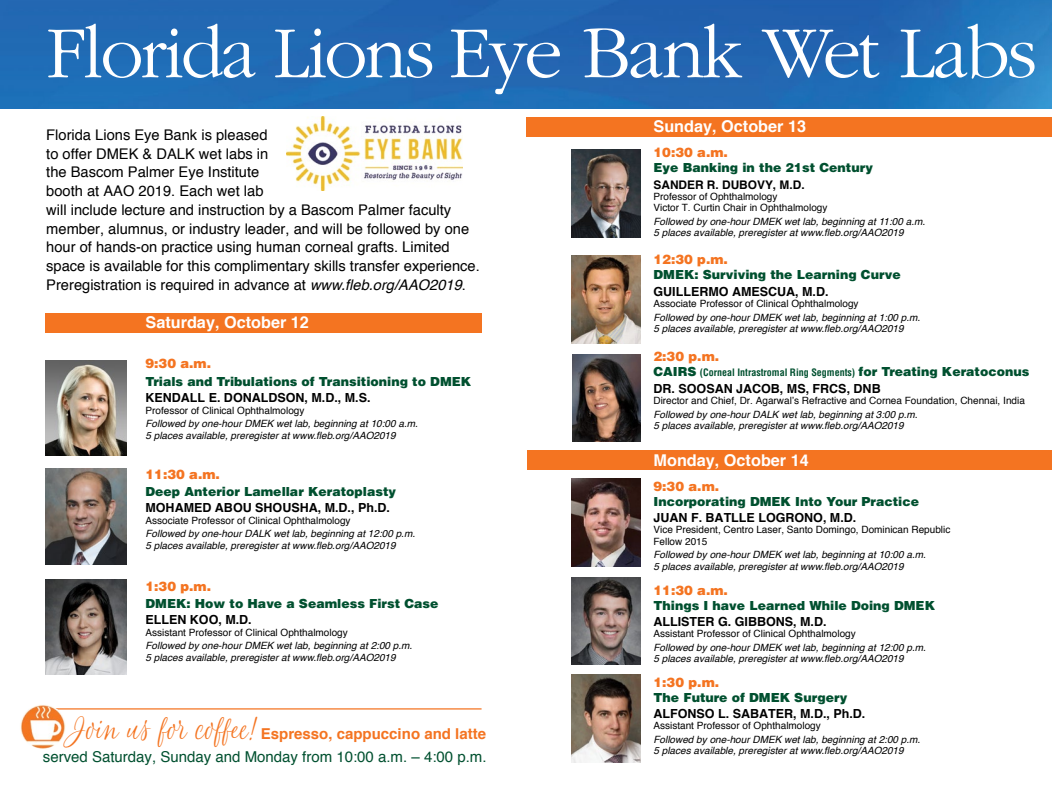
<style>
.page{position:relative;width:1052px;height:805px;background:#fff}
.page>*{position:absolute;margin:0;border:0;box-sizing:border-box;transform-origin:0 0}
.t1{font:300 76.25px "Garamond";letter-spacing:-.035em;color:#fff}
.t2{font:700 16.25px "Helvetica";color:#fff}
.t3{font:15px/22.5px "Helvetica";color:#00502f;text-align:right}
.t4{font:14.75px/18.8px "Helvetica";color:#000}
.t5{font:900 13.12px "Helvetica";color:#f47421}
.t6{font:900 12.5px "Helvetica";color:#00502f}
.t7{font:700 12.5px "Helvetica";color:#000}
.t8{font:700 11.88px "Helvetica";color:#000}
.t9{font:italic 10px/11.2px "Helvetica";color:#000}
.t10{font:10px/11.2px "Helvetica";color:#000}
.t11{font:700 condensed 10px "Helvetica";color:#00502f}
.s1{font-weight:900;font-stretch:normal;font-size:12.5px}
.s2{font-style:italic}
.s3{font-family:"Blend Script";font-size:31.25px;color:#f47421}
.s4{font-weight:700;color:#f47421}
</style>
<div class="page">
<img style="left:0;top:0;width:1052px;height:108px">
<div style="left:526px;top:117px;width:526px;height:19px;background:#f47421"></div>
<div style="left:527px;top:451px;width:525px;height:19px;background:#f47421"></div>
<div style="left:45px;top:313px;width:437px;height:20px;background:#f47421"></div>
<img style="left:45px;top:360px;width:81px;height:95px">
<img style="left:45px;top:469px;width:81px;height:95px">
<img style="left:45px;top:579px;width:81px;height:96px">
<img style="left:571px;top:149px;width:69px;height:88px">
<img style="left:571px;top:478px;width:69px;height:88px">
<img style="left:571px;top:255px;width:69px;height:88px">
<img style="left:571px;top:577px;width:69px;height:88px">
<img style="left:572px;top:354px;width:69px;height:88px">
<img style="left:571px;top:675px;width:69px;height:88px">
<hr style="left:45px;top:708px;width:436px;height:2px;background:#f47421">
<img style="left:20px;top:705px;width:46px;height:44px">
<img style="left:286px;top:117px;width:177px;height:73px">
<h1 class="t1" style="left:46px;top:11px;width:992px">Florida Lions Eye Bank Wet Labs</h1>
<h2 class="t2" style="left:653px;top:116px;width:154px">Sunday, October 13</h2>
<h3 class="t5" style="left:653px;top:144px;width:76px">10:30 a.m.</h3>
<p class="t6" style="left:653px;top:160px;width:221px">Eye Banking in the 21st Century</p>
<p class="t8" style="left:653px;top:177px;width:153px">SANDER R. DUBOVY, M.D.</p>
<p class="t10" style="left:653px;top:191px;width:175px">Professor of Ophthalmology<br>Victor T. Curtin Chair in Ophthalmology</p>
<p class="t9" style="left:653px;top:216px;width:273px">Followed by one-hour DMEK wet lab, beginning at 11:00 a.m.<br>5 places available, preregister at www.fleb.org/AAO2019</p>
<h3 class="t5" style="left:653px;top:251px;width:76px">12:30 p.m.</h3>
<p class="t6" style="left:653px;top:267px;width:249px">DMEK: Surviving the Learning Curve</p>
<p class="t7" style="left:653px;top:283px;width:176px">GUILLERMO AMESCUA, M.D.</p>
<p class="t10" style="left:653px;top:298px;width:207px">Associate Professor of Clinical Ophthalmology</p>
<p class="t9" style="left:653px;top:312px;width:268px">Followed by one-hour DMEK wet lab, beginning at 1:00 p.m.<br>5 places available, preregister at www.fleb.org/AAO2019</p>
<h3 class="t5" style="left:653px;top:348px;width:67px">2:30 p.m.</h3>
<p class="t11" style="left:653px;top:367px;width:377px"><span class="s1">CAIRS</span> (Corneal Intrastromal Ring Segments) <span class="s1">for Treating Keratoconus</span></p>
<p class="t7" style="left:653px;top:380px;width:229px">DR. SOOSAN JACOB, MS, FRCS, DNB</p>
<p class="t10" style="left:653px;top:395px;width:373px">Director and Chief, Dr. Agarwal’s Refractive and Cornea Foundation, Chennai, India</p>
<p class="t9" style="left:653px;top:409px;width:266px">Followed by one-hour DALK wet lab, beginning at 3:00 p.m.<br>5 places available, preregister at www.fleb.org/AAO2019</p>
<h2 class="t2" style="left:653px;top:450px;width:157px">Monday, October 14</h2>
<h3 class="t5" style="left:653px;top:477px;width:67px">9:30 a.m.</h3>
<p class="t6" style="left:653px;top:493px;width:267px">Incorporating DMEK Into Your Practice</p>
<p class="t7" style="left:653px;top:510px;width:204px">JUAN F. BATLLE LOGRONO, M.D.</p>
<p class="t10" style="left:653px;top:524px;width:298px">Vice President, Centro Laser, Santo Domingo, Dominican Republic<br>Fellow 2015</p>
<p class="t9" style="left:653px;top:549px;width:274px">Followed by one-hour DMEK wet lab, beginning at 10:00 a.m.<br>5 places available, preregister at www.fleb.org/AAO2019</p>
<h3 class="t5" style="left:653px;top:581px;width:76px">11:30 a.m.</h3>
<p class="t6" style="left:653px;top:597px;width:283px">Things I have Learned While Doing DMEK</p>
<p class="t7" style="left:653px;top:613px;width:174px">ALLISTER G. GIBBONS, M.D.</p>
<p class="t10" style="left:653px;top:628px;width:204px">Assistant Professor of Clinical Ophthalmology</p>
<p class="t9" style="left:653px;top:642px;width:274px">Followed by one-hour DMEK wet lab, beginning at 12:00 p.m.<br>5 places available, preregister at www.fleb.org/AAO2019</p>
<h3 class="t5" style="left:653px;top:673px;width:67px">1:30 p.m.</h3>
<p class="t6" style="left:653px;top:689px;width:195px">The Future of DMEK Surgery</p>
<p class="t7" style="left:653px;top:705px;width:213px">ALFONSO L. SABATER, M.D., Ph.D.</p>
<p class="t10" style="left:653px;top:720px;width:169px">Assistant Professor of Ophthalmology</p>
<p class="t9" style="left:653px;top:734px;width:268px">Followed by one-hour DMEK wet lab, beginning at 2:00 p.m.<br>5 places available, preregister at www.fleb.org/AAO2019</p>
<p class="t4" style="left:46px;top:125px;width:435px">Florida Lions Eye Bank is pleased<br>to offer DMEK &amp; DALK wet labs in<br>the Bascom Palmer Eye Institute<br>booth at AAO 2019. Each wet lab<br>will include lecture and instruction by a Bascom Palmer faculty member, alumnus, or industry leader, and will be followed by one hour of hands-on practice using human corneal grafts. Limited space is available for this complimentary skills transfer experience.<br>Preregistration is required in advance at <span class="s2">www.fleb.org/AAO2019</span>.</p>
<h2 class="t2" style="left:145px;top:312px;width:165px">Saturday, October 12</h2>
<h3 class="t5" style="left:145px;top:355px;width:67px">9:30 a.m.</h3>
<p class="t6" style="left:145px;top:373px;width:327px">Trials and Tribulations of Transitioning to DMEK</p>
<p class="t7" style="left:145px;top:390px;width:227px">KENDALL E. DONALDSON, M.D., M.S.</p>
<p class="t10" style="left:145px;top:404px;width:160px">Professor of Clinical Ophthalmology</p>
<p class="t9" style="left:145px;top:418px;width:274px">Followed by one-hour DMEK wet lab, beginning at 10:00 a.m.<br>5 places available, preregister at www.fleb.org/AAO2019</p>
<h3 class="t5" style="left:145px;top:465px;width:76px">11:30 a.m.</h3>
<p class="t6" style="left:145px;top:483px;width:252px">Deep Anterior Lamellar Keratoplasty</p>
<p class="t7" style="left:145px;top:500px;width:246px">MOHAMED ABOU SHOUSHA, M.D., Ph.D.</p>
<p class="t10" style="left:145px;top:514px;width:207px">Associate Professor of Clinical Ophthalmology</p>
<p class="t9" style="left:145px;top:528px;width:271px">Followed by one-hour DALK wet lab, beginning at 12:00 p.m.<br>5 places available, preregister at www.fleb.org/AAO2019</p>
<h3 class="t5" style="left:145px;top:577px;width:67px">1:30 p.m.</h3>
<p class="t6" style="left:145px;top:595px;width:295px">DMEK: How to Have a Seamless First Case</p>
<p class="t7" style="left:145px;top:612px;width:108px">ELLEN KOO, M.D.</p>
<p class="t10" style="left:145px;top:626px;width:204px">Assistant Professor of Clinical Ophthalmology</p>
<p class="t9" style="left:145px;top:640px;width:268px">Followed by one-hour DMEK wet lab, beginning at 2:00 p.m.<br>5 places available, preregister at www.fleb.org/AAO2019</p>
<h3 class="t3" style="left:43px;top:722px;width:445px"><span class="s3">Join us for coffee!</span> <span class="s4">Espresso, cappuccino and latte </span>served Saturday, Sunday and Monday from 10:00 a.m. – 4:00 p.m.</h3>
</div>
